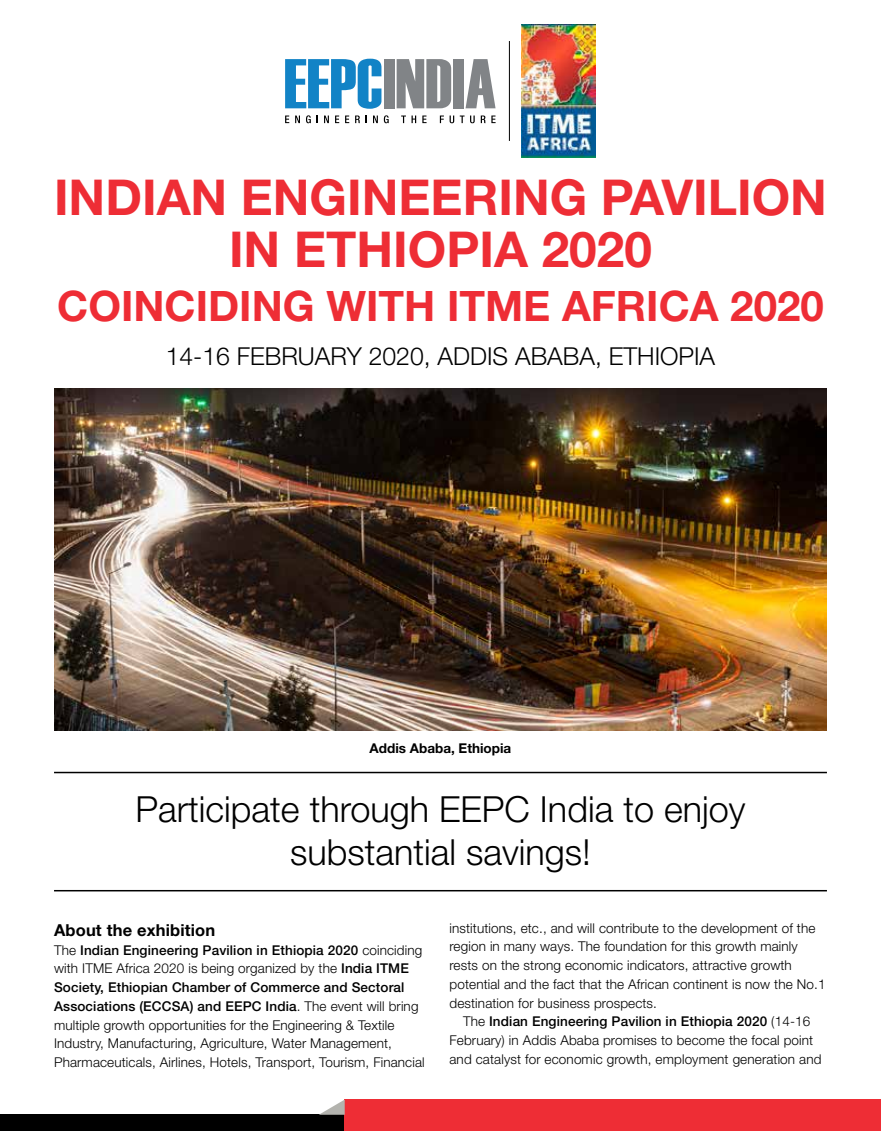
<style>
.page{position:relative;width:881px;height:1131px;background:#fff}
.page>*{position:absolute;margin:0;border:0;box-sizing:border-box;transform-origin:0 0}
.t1{font:700 49.5px/52.5px "Helvetica Neue LT Std";color:#ee2d35;text-align:center}
.t2{font:700 42px "Helvetica Neue LT Std";color:#ee2d35}
.t3{font:300 36px/43.2px "Helvetica Neue LT Std";color:#000;text-align:center}
.t4{font:300 24.75px "Helvetica Neue LT Std";color:#000}
.t5{font:700 16.5px "Helvetica Neue LT Std";letter-spacing:.01em;color:#000}
.t6{font:300 13.5px/18.8px "Helvetica Neue LT Std";letter-spacing:.01em;color:#000}
.t7{font:700 13.5px "Helvetica Neue LT Std";color:#000}
.s1{font-weight:500}
</style>
<div class="page">
<div style="left:1px;top:1115px;width:365px;height:16px;background:#000"></div>
<div style="left:344px;top:1100px;width:536px;height:31px;background:#ee2d35"></div>
<svg style="left:318px;top:1100px;width:26px;height:15px"></svg>
<hr style="left:54px;top:772px;width:772px;height:1px;background:#000">
<hr style="left:54px;top:890px;width:772px;height:1px;background:#000">
<img style="left:54px;top:388px;width:772px;height:343px">
<img style="left:521px;top:24px;width:74px;height:134px">
<svg style="left:285px;top:59px;width:96px;height:50px"></svg>
<div style="left:383px;top:59px;width:11px;height:49px;background:#818487"></div>
<svg style="left:396px;top:59px;width:55px;height:49px;background:#96989b"></svg>
<div style="left:453px;top:59px;width:11px;height:49px;background:#818487"></div>
<svg style="left:465px;top:59px;width:30px;height:49px"></svg>
<svg style="left:285px;top:116px;width:4px;height:7px"></svg>
<svg style="left:295px;top:116px;width:5px;height:7px"></svg>
<svg style="left:306px;top:115px;width:12px;height:8px"></svg>
<svg style="left:324px;top:116px;width:5px;height:7px"></svg>
<svg style="left:335px;top:116px;width:4px;height:7px"></svg>
<svg style="left:345px;top:116px;width:4px;height:7px"></svg>
<svg style="left:355px;top:116px;width:12px;height:7px"></svg>
<svg style="left:373px;top:115px;width:15px;height:8px"></svg>
<svg style="left:401px;top:116px;width:15px;height:7px"></svg>
<svg style="left:422px;top:116px;width:4px;height:7px"></svg>
<svg style="left:439px;top:116px;width:25px;height:7px"></svg>
<svg style="left:470px;top:116px;width:4px;height:7px"></svg>
<svg style="left:480px;top:116px;width:5px;height:7px"></svg>
<svg style="left:491px;top:116px;width:4px;height:7px"></svg>
<hr style="left:509px;top:41px;width:1px;height:100px;background:#000">
<h1 class="t1" style="left:54px;top:170px;width:774px">INDIAN ENGINEERING PAVILION<br>IN ETHIOPIA 2020</h1>
<h2 class="t2" style="left:57px;top:280px;width:767px">COINCIDING WITH ITME AFRICA 2020</h2>
<h3 class="t4" style="left:166px;top:341px;width:551px">14-16 FEBRUARY 2020, ADDIS ABABA, ETHIOPIA</h3>
<p class="t7" style="left:369px;top:740px;width:143px">Addis Ababa, Ethiopia</p>
<h3 class="t3" style="left:135px;top:787px;width:611px">Participate through EEPC India to enjoy substantial savings!</h3>
<p class="t5" style="left:54px;top:920px;width:163px">About the exhibition</p>
<p class="t6" style="left:54px;top:940px;width:372px">The <span class="s1">Indian Engineering Pavilion in Ethiopia 2020</span> coinciding with ITME Africa 2020 is being organized by the <span class="s1">India ITME Society, Ethiopian Chamber of Commerce and Sectoral Associations (ECCSA) and EEPC India</span>. The event will bring multiple growth opportunities for the Engineering &amp; Textile Industry, Manufacturing, Agriculture, Water Management, Pharmaceuticals, Airlines, Hotels, Transport, Tourism, Financial</p>
<p class="t6" style="left:449px;top:918px;width:377px">institutions, etc., and will contribute to the development of the region in many ways. The foundation for this growth mainly rests on the strong economic indicators, attractive growth potential and the fact that the African continent is now the No.1 destination for business prospects.</p>
<p class="t6" style="left:449px;top:1012px;width:373px;text-indent:14px">The <span class="s1">Indian Engineering Pavilion in Ethiopia 2020</span> (14-16<br>February) in Addis Ababa promises to become the focal point and catalyst for economic growth, employment generation and</p>
</div>
